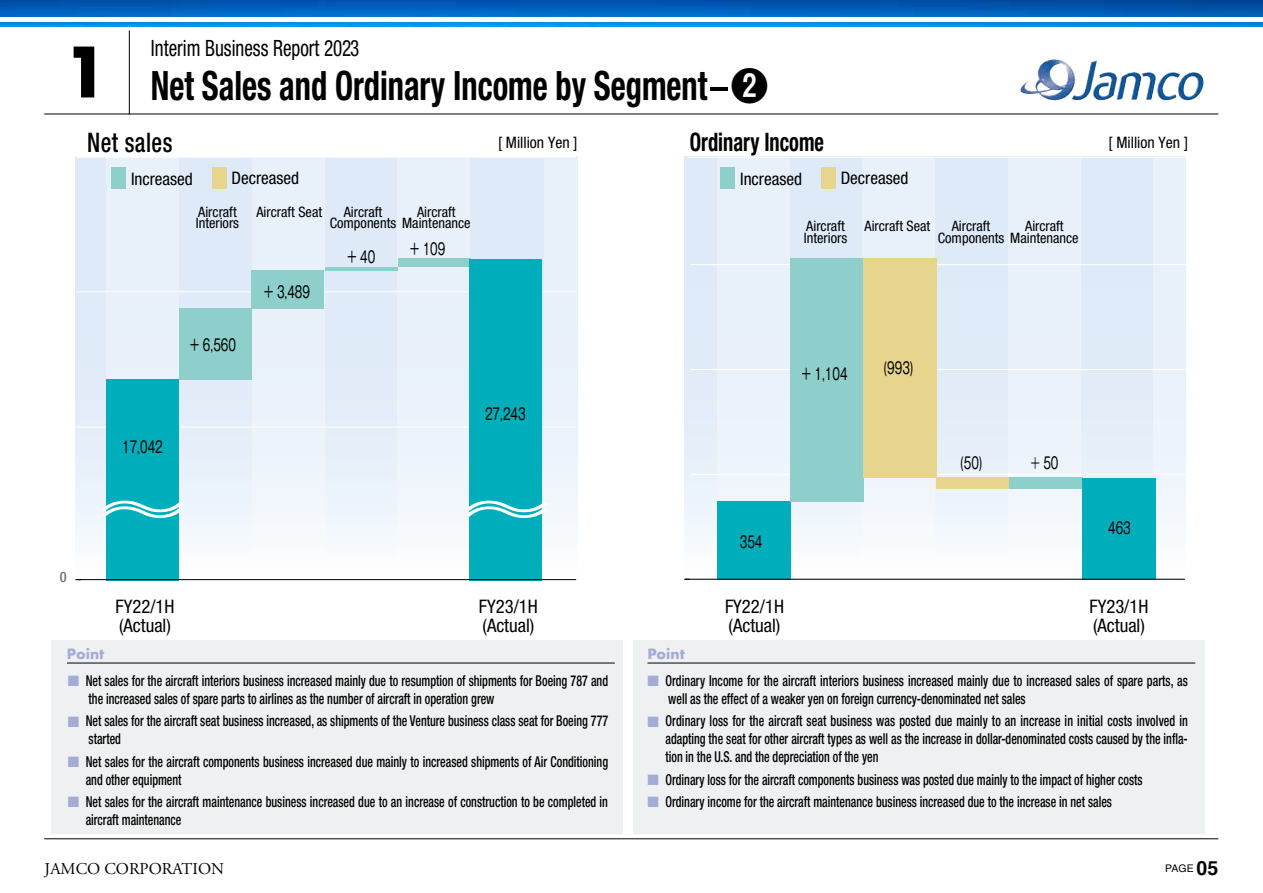
<style>
.page{position:relative;width:1263px;height:893px;background:#fff}
.page>*{position:absolute;margin:0;border:0;box-sizing:border-box;transform-origin:0 0}
.t1{font:700 67.5px "Futura";color:#000}
.t2{font:300 57.45px "Gothic MB101 Pro";color:#fff;scale:1.89 1}
.t3{font:700 condensed 40.5px "Helvetica Neue";color:#000;scale:.8 1}
.t4{font:500 condensed 27px "Helvetica Neue";letter-spacing:.02em;color:#000;scale:.85 1}
.t5{font:700 condensed 25.5px "Helvetica Neue";color:#000;scale:.8 1}
.t6{font:condensed 22.5px "Helvetica Neue";color:#000;scale:.85 1}
.t7{font:700 19.5px "Helvetica";color:#000}
.t8{font:condensed 18.6px/18.6px "Helvetica Neue";color:#000}
.t9{font:condensed 17.25px "Helvetica Neue";color:#000}
.t10{font:16.5px "Adobe Garamond Pro";color:#000}
.t11{font:15.9px "Gothic MB101 Pro";color:#000;scale:.69 1}
.t12{font:condensed 15.75px "Helvetica Neue";color:#000}
.t13{font:500 condensed 15px/18px "Helvetica Neue";color:#000;scale:.8 1}
.t14{font:condensed 14.4px/11.6px "Helvetica Neue";color:#000}
.t15{font:500 condensed 14.4px "Helvetica Neue";color:#727171}
.t16{font:700 13.8px "Futura";color:#a4acd6}
.t17{font:10.5px "Helvetica";color:#000}
.s1{font-family:"Gothic MB101 Pro De";font-stretch:normal;font-size:37.5px}
.s2{font-weight:400;font-stretch:normal}
.s3{font-family:"Koz Go Pr 6 N"}
.s4{color:#a4acd6}
</style>
<div class="page">
<img style="left:1020px;top:59px;width:57px;height:41px">
<hr style="left:44px;top:114px;width:1174px;height:1px;background:#000">
<hr style="left:44px;top:838px;width:1174px;height:1px;background:#000">
<hr style="left:129px;top:30px;width:1px;height:84px;background:#000">
<img style="left:0;top:0;width:1263px;height:27px">
<hr style="left:0;top:17px;width:1263px;height:4px;background:#fff">
<div style="left:51px;top:640px;width:572px;height:193px;background:#eef0f1"></div>
<div style="left:633px;top:640px;width:572px;height:193px;background:#eef0f1"></div>
<hr style="left:67px;top:663px;width:548px;height:1px;background:#000">
<hr style="left:647px;top:663px;width:548px;height:1px;background:#000">
<div style="left:76px;top:157px;width:501px;height:422px;background:linear-gradient(to bottom,#d9e6f6,#f2f7fc)"></div>
<svg style="left:684px;top:157px;width:469px;height:422px"></svg>
<div style="left:106px;top:157px;width:73px;height:422px;background:#e8f0fa"></div>
<div style="left:252px;top:157px;width:72px;height:422px;background:linear-gradient(to bottom,#e4edf9,#f5f9fc)"></div>
<div style="left:397px;top:157px;width:73px;height:422px;background:linear-gradient(to bottom,#e3edf9,#f5f9fc)"></div>
<div style="left:544px;top:157px;width:73px;height:423px;background:linear-gradient(to right,#e8f0fa,#fff)"></div>
<hr style="left:76px;top:157px;width:500px;height:1px;background:#fff">
<hr style="left:76px;top:292px;width:500px;height:1px;background:#fff">
<hr style="left:76px;top:427px;width:500px;height:1px;background:#fff">
<div style="left:717px;top:157px;width:72px;height:422px;background:#e8f0fa"></div>
<svg style="left:862px;top:158px;width:73px;height:421px;fill:#e8f0fa"></svg>
<div style="left:1008px;top:157px;width:72px;height:422px;background:linear-gradient(to bottom,#e4edf9,#f4f8fc)"></div>
<svg style="left:1153px;top:158px;width:33px;height:421px;fill:#e9f0fa"></svg>
<hr style="left:687px;top:157px;width:500px;height:1px;background:#fff">
<hr style="left:691px;top:264px;width:499px;height:1px;background:#fff">
<hr style="left:691px;top:369px;width:499px;height:1px;background:#fff">
<hr style="left:691px;top:474px;width:499px;height:1px;background:#fff">
<div style="left:106px;top:379px;width:73px;height:202px;background:#00aebb"></div>
<div style="left:179px;top:308px;width:72px;height:72px;background:#8ecfcb"></div>
<div style="left:251px;top:271px;width:73px;height:38px;background:#8ecfcb"></div>
<hr style="left:326px;top:267px;width:72px;height:4px;background:#8ecfcb">
<div style="left:398px;top:259px;width:73px;height:8px;background:#8ecfcb"></div>
<div style="left:469px;top:259px;width:73px;height:322px;background:#00aebb"></div>
<div style="left:718px;top:501px;width:73px;height:79px;background:#00aebb"></div>
<div style="left:791px;top:259px;width:73px;height:243px;background:#8ecfcb"></div>
<div style="left:864px;top:259px;width:73px;height:219px;background:#e7d58d"></div>
<div style="left:937px;top:478px;width:73px;height:11px;background:#e7d58d"></div>
<div style="left:1010px;top:478px;width:73px;height:11px;background:#8ecfcb"></div>
<div style="left:1083px;top:478px;width:73px;height:102px;background:#00aebb"></div>
<hr style="left:76px;top:579px;width:500px;height:1px;background:#000">
<hr style="left:685px;top:579px;width:500px;height:1px;background:#000">
<div style="left:111px;top:167px;width:15px;height:22px;background:#8ecfcb"></div>
<div style="left:212px;top:167px;width:14px;height:22px;background:#e7d58d"></div>
<div style="left:720px;top:167px;width:15px;height:22px;background:#8ecfcb"></div>
<div style="left:821px;top:167px;width:14px;height:22px;background:#e7d58d"></div>
<h3 class="t6" style="left:151px;top:35px;width:247px">Interim Business Report 2023</h3>
<h1 class="t1" style="left:63px;top:23px;width:47px">1</h1>
<h3 class="t3" style="left:151px;top:61px;width:773px">Net Sales and Ordinary Income by Segment <span class="s1">2</span><span class="s2">-</span></h3>
<h3 class="t5" style="left:690px;top:127px;width:169px">Ordinary Income</h3>
<h3 class="t4" style="left:87px;top:127px;width:102px">Net sales</h3>
<p class="t12" style="left:498px;top:133px;width:81px">[ Million Yen [</p>
<p class="t9" style="left:131px;top:169px;width:63px">Increased</p>
<p class="t9" style="left:232px;top:168px;width:69px">Decreased</p>
<p class="t9" style="left:740px;top:169px;width:63px">Increased</p>
<p class="t9" style="left:841px;top:168px;width:69px">Decreased</p>
<p class="t15" style="left:60px;top:569px;width:8px">0</p>
<p class="t14" style="left:256px;top:206px;width:67px">Aircraft Seat</p>
<p class="t14" style="left:196px;top:206px;width:45px">Aircraft<br>Interiors</p>
<p class="t14" style="left:417px;top:206px;width:40px">Aircraft</p>
<p class="t14" style="left:344px;top:206px;width:40px">Aircraft</p>
<p class="t14" style="left:330px;top:217px;width:142px">Components Maintenance</p>
<p class="t11" style="left:189px;top:332px;width:69px">＋ 6,560</p>
<p class="t11" style="left:263px;top:278px;width:69px">＋ 3,489</p>
<p class="t11" style="left:122px;top:434px;width:60px">17,042</p>
<h2 class="t2" style="left:88px;top:459px;width:59px">~</h2>
<p class="t11" style="left:346px;top:244px;width:43px">＋40</p>
<p class="t11" style="left:409px;top:235px;width:54px">＋ 109</p>
<p class="t11" style="left:485px;top:400px;width:60px">27,243</p>
<h2 class="t2" style="left:452px;top:459px;width:59px">~</h2>
<p class="t14" style="left:864px;top:220px;width:67px">Aircraft Seat</p>
<p class="t14" style="left:804px;top:220px;width:45px">Aircraft<br>Interiors</p>
<p class="t14" style="left:1025px;top:220px;width:40px">Aircraft</p>
<p class="t14" style="left:952px;top:220px;width:40px">Aircraft</p>
<p class="t14" style="left:938px;top:232px;width:142px">Components Maintenance</p>
<p class="t11" style="left:801px;top:360px;width:69px">＋ 1,104</p>
<p class="t11" style="left:883px;top:354px;width:45px">)993(</p>
<p class="t11" style="left:740px;top:529px;width:34px">354</p>
<p class="t11" style="left:960px;top:450px;width:34px">)50(</p>
<p class="t11" style="left:1030px;top:450px;width:43px"><span class="s3">＋</span>50</p>
<p class="t12" style="left:1108px;top:133px;width:81px">[ Million Yen [</p>
<p class="t11" style="left:1108px;top:515px;width:34px">463</p>
<p class="t16" style="left:67px;top:644px;width:39px">Point</p>
<p class="t8" style="left:115px;top:597px;width:61px">FY22/1H (Actual(</p>
<p class="t8" style="left:725px;top:597px;width:61px">FY22/1H (Actual(</p>
<p class="t8" style="left:479px;top:597px;width:61px">FY23/1H (Actual(</p>
<p class="t8" style="left:1089px;top:597px;width:61px">FY23/1H (Actual(</p>
<p class="t16" style="left:647px;top:644px;width:39px">Point</p>
<p class="t13" style="left:89px;top:672px;width:651px;text-indent:-21px"><span class="s4">■</span> Net sales for the aircraft interiors business increased mainly due to resumption of shipments for Boeing 787 and the increased sales of spare parts to airlines as the number of aircraft in operation grew</p>
<p class="t13" style="left:89px;top:712px;width:651px;text-indent:-21px"><span class="s4">■</span> Net sales for the aircraft seat business increased as, shipments of the Venture business class seat for Boeing 777 started</p>
<p class="t13" style="left:86px;top:752px;width:654px;text-indent:-18px"><span class="s4">■</span> Net sales for the aircraft components business increased due mainly to increased shipments of Air Conditioning and other equipment</p>
<p class="t13" style="left:86px;top:792px;width:654px;text-indent:-18px"><span class="s4">■</span> Net sales for the aircraft maintenance business increased due anto increase of construction to be completed in aircraft maintenance</p>
<p class="t10" style="left:45px;top:858px;width:181px">JAMCO CORPORATION</p>
<p class="t13" style="left:668px;top:672px;width:651px;text-indent:-21px"><span class="s4">■</span> Ordinary Income for the aircraft interiors business increased mainly due to increased sales of spare parts, as well as the effect aof weaker yen on foreign currency-denominated net sales</p>
<p class="t13" style="left:647px;top:712px;width:677px"><span class="s4">■</span> Ordinary loss for the aircraft seat business was posted due mainly to an increase in initial costs involved in</p>
<p class="t13" style="left:665px;top:748px;width:268px">tion in the .S.U and the depreciation of the yen</p>
<p class="t13" style="left:665px;top:730px;width:654px">adapting the seat for other aircraft types as well as the increase in dollar-denominated costs caused by the infla-</p>
<p class="t13" style="left:647px;top:770px;width:620px"><span class="s4">■</span> Ordinary loss for the aircraft components business was posted due mainly to the impact of higher costs</p>
<p class="t13" style="left:647px;top:792px;width:582px"><span class="s4">■</span> Ordinary income for the aircraft maintenance business increased due to the increase in net sales</p>
<h3 class="t7" style="left:1196px;top:853px;width:23px">05</h3>
<p class="t17" style="left:1165px;top:860px;width:30px">PAGE</p>
</div>
